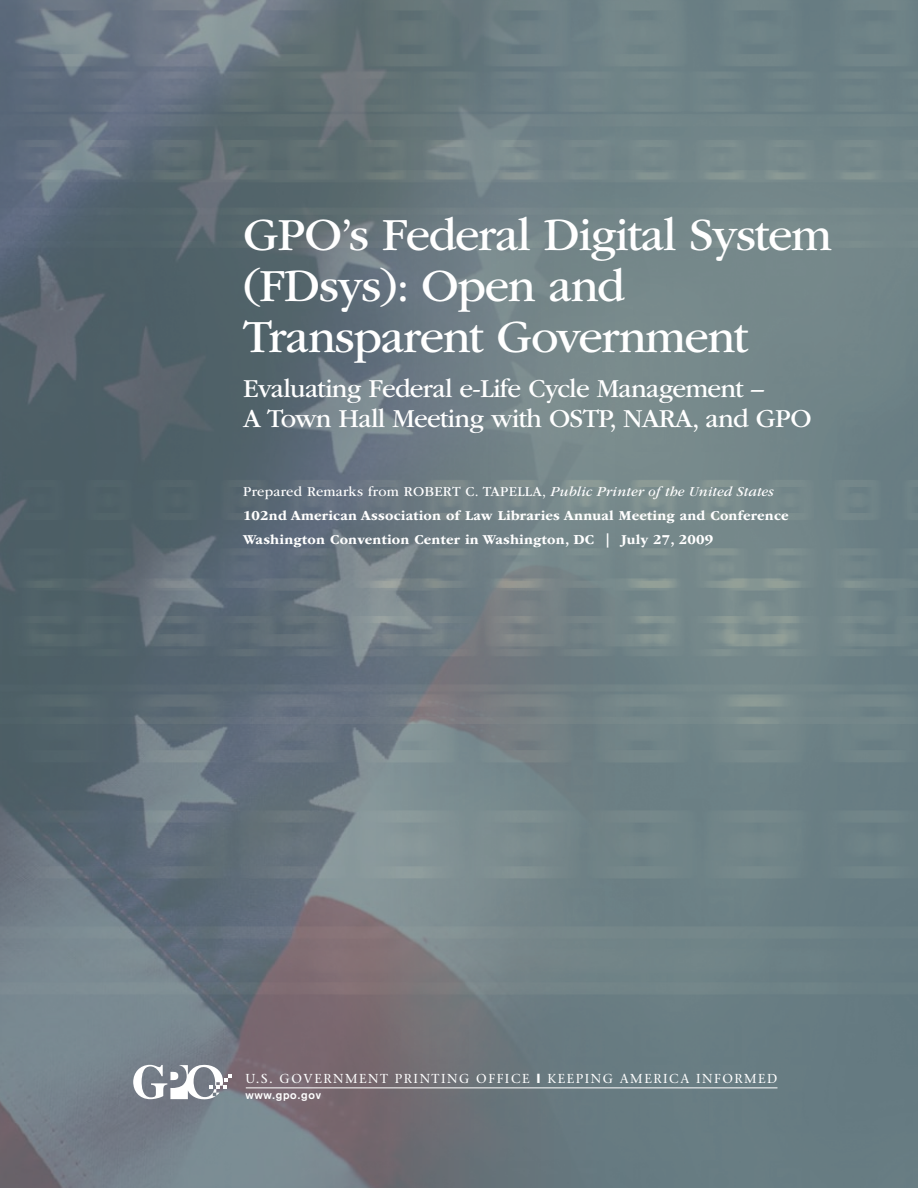
<style>
.page{position:relative;width:918px;height:1188px;background:#fff}
.page>*{position:absolute;margin:0;border:0;box-sizing:border-box;transform-origin:0 0}
.t1{font:48px/51px "ITC Garamond Std";letter-spacing:-.03em;color:#fff}
.t2{font:27px/30px "ITC Garamond Std";letter-spacing:-.03em;color:#fff}
.t3{font:700 14.25px/24px "ITC Garamond Std";letter-spacing:.015em;color:#fff}
.t4{font:14.25px "ITC Garamond Std";letter-spacing:.015em;color:#fff}
.t5{font:12.9px "Stone Serif";letter-spacing:.12em;color:#fff}
.t6{font:700 11.4px "Akzidenz Grotesk";letter-spacing:.06em;color:#fff}
.s1{font-weight:400}
.s2{font-weight:400;font-style:italic}
.s3{font-family:"Akzidenz Grotesk";font-weight:900}
</style>
<div class="page">
<img style="left:702px;top:0;width:216px;height:1188px">
<img style="left:0;top:0;width:702px;height:1188px">
<hr style="left:246px;top:1088px;width:531px;height:1px;background:#fff">
<svg style="left:133px;top:1065px;width:98px;height:34px"></svg>
<h1 class="t1" style="left:243px;top:210px;width:590px">GPO’s Federal Digital System (FDsys): Open and<br>Transparent Government</h1>
<h2 class="t2" style="left:243px;top:373px;width:570px">Evaluating Federal e-Life Cycle Management –<br>A Town Hall Meeting with OSTP, NARA, and GPO</h2>
<p class="t4" style="left:243px;top:483px;width:201px">Prepared Remarks from Robert</p>
<p class="t4" style="left:466px;top:483px;width:35px">C. Tapella</p>
<p class="t3" style="left:243px;top:479px;width:547px;text-indent:299px"><span class="s1">,</span> <span class="s2">Public Printer of the United States<br></span>102nd American Association of Law Libraries Annual Meeting and Conference<br>Washington Convention Center in Washington, DC | July 27, 2009</p>
<p class="t5" style="left:245px;top:1071px;width:534px">U.S. GOVERNMENT PRINTING OFFICE <span class="s3">I</span> KEEPING AMERICA INFORMED</p>
<p class="t6" style="left:245px;top:1088px;width:77px">www.gpo.gov</p>
</div>
